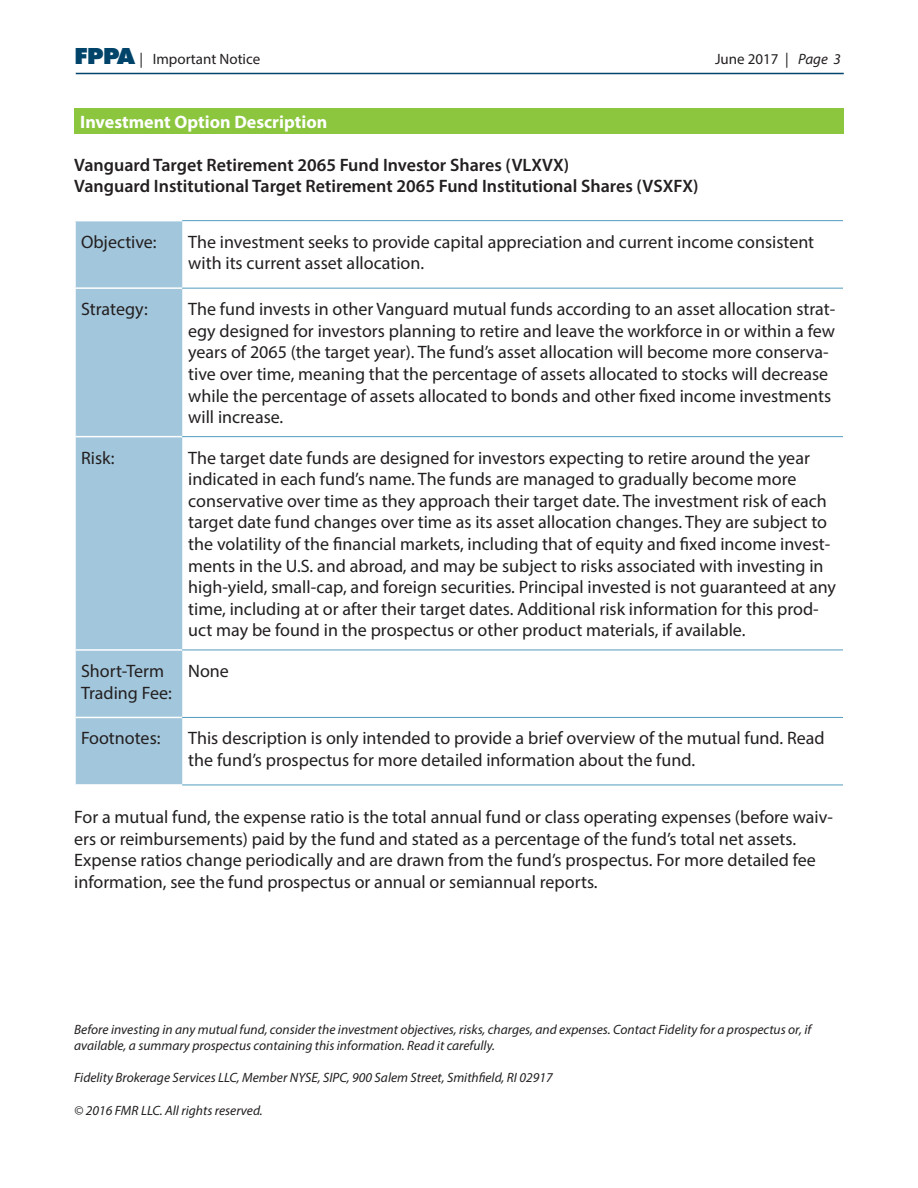
<style>
.page{position:relative;width:918px;height:1188px;background:#fff}
.page>*{position:absolute;margin:0;border:0;box-sizing:border-box;transform-origin:0 0}
.t1{font:18px/21.6px "Myriad Pro";color:#231f20}
.t2{font:600 18px "Myriad Pro";color:#231f20}
.t3{font:700 18px "Myriad Pro";color:#fff}
.t4{font:15px "Myriad Pro";color:#231f20}
.t5{font:italic 13.5px/16.2px "Myriad Pro";color:#231f20}
.s1{font-family:"Futura PT";font-weight:800;font-size:24px;color:#00446a}
.s2{font-style:italic}
</style>
<div class="page">
<hr style="left:76px;top:73px;width:768px;height:1px;background:#00446a">
<div style="left:74px;top:108px;width:770px;height:26px;background:#8bc63e"></div>
<div style="left:76px;top:221px;width:106px;height:563px;background:#a2c6db"></div>
<hr style="left:74px;top:287px;width:108px;height:2px;background:#fff">
<hr style="left:74px;top:436px;width:108px;height:1px;background:#fff">
<hr style="left:74px;top:649px;width:108px;height:2px;background:#fff">
<hr style="left:74px;top:717px;width:108px;height:1px;background:#fff">
<hr style="left:182px;top:220px;width:661px;height:1px;background:#529cbe">
<hr style="left:182px;top:288px;width:661px;height:1px;background:#529cbe">
<hr style="left:182px;top:436px;width:661px;height:1px;background:#529cbe">
<hr style="left:182px;top:650px;width:661px;height:1px;background:#529cbe">
<hr style="left:182px;top:717px;width:661px;height:1px;background:#529cbe">
<hr style="left:182px;top:785px;width:661px;height:1px;background:#529cbe">
<p class="t4" style="left:74px;top:50px;width:188px"><span class="s1">FPPA</span> | Important Notice</p>
<p class="t4" style="left:715px;top:50px;width:127px">June 2017 | <span class="s2">Page 3</span></p>
<p class="t3" style="left:80px;top:110px;width:249px">Investment Option Description</p>
<p class="t2" style="left:74px;top:153px;width:496px">Vanguard Target Retirement 2065 Fund Investor Shares (VLXVX)</p>
<p class="t2" style="left:74px;top:175px;width:626px">Vanguard Institutional Target Retirement 2065 Fund Institutional Shares (VSXFX)</p>
<p class="t1" style="left:81px;top:231px;width:77px">Objective:</p>
<p class="t1" style="left:188px;top:231px;width:627px">The investment seeks to provide capital appreciation and current income consistent with its current asset allocation.</p>
<p class="t1" style="left:81px;top:298px;width:68px">Strategy:</p>
<p class="t1" style="left:188px;top:298px;width:649px">The fund invests in other Vanguard mutual funds according to an asset allocation strat&shy;egy designed for investors planning to retire and leave the workforce in or within a few years of 2065 (the target year). The fund’s asset allocation will become more conserva&shy;tive over time, meaning that the percentage of assets allocated to stocks will decrease while the percentage of assets allocated to bonds and other fixed income investments will increase.</p>
<p class="t1" style="left:81px;top:447px;width:35px">Risk:</p>
<p class="t1" style="left:188px;top:447px;width:649px">The target date funds are designed for investors expecting to retire around the year indicated in each fund’s name. The funds are managed to gradually become more conservative over time as they approach their target date. The investment risk of each target date fund changes over time as its asset allocation changes. They are subject to the volatility of the financial markets, including that of equity and fixed income invest&shy;ments in the U.S. and abroad, and may be subject to risks associated with investing in high-yield, small-cap, and foreign securities. Principal invested is not guaranteed at any time, including at or after their target dates. Additional risk information for this prod&shy;uct may be found in the prospectus or other product materials, if available.</p>
<p class="t1" style="left:81px;top:660px;width:92px">Short-Term<br>Trading Fee:</p>
<p class="t1" style="left:188px;top:660px;width:42px">None</p>
<p class="t1" style="left:81px;top:727px;width:81px">Footnotes:</p>
<p class="t1" style="left:188px;top:727px;width:638px">This description is only intended to provide a brief overview of the mutual fund. Read the fund’s prospectus for more detailed information about the fund.</p>
<p class="t1" style="left:74px;top:806px;width:760px">For a mutual fund, the expense ratio is the total annual fund or class operating expenses (before waiv&shy;ers or reimbursements) paid by the fund and stated as a percentage of the fund’s total net assets.<br>Expense ratios change periodically and are drawn from the fund’s prospectus. For more detailed fee information, see the fund prospectus or annual or semiannual reports.</p>
<p class="t5" style="left:74px;top:1021px;width:739px">Before investing in any mutual fund, consider the investment objectives, risks, charges, and expenses. Contact Fidelity for a prospectus or, if available, a summary prospectus containing this information. Read it carefully.</p>
<p class="t5" style="left:74px;top:1069px;width:480px">Fidelity Brokerage Services LLC, Member NYSE, SIPC, 900 Salem Street, Smithfield, RI 02917</p>
<p class="t5" style="left:74px;top:1102px;width:190px">© 2016 FMR LLC. All rights reserved.</p>
</div>
